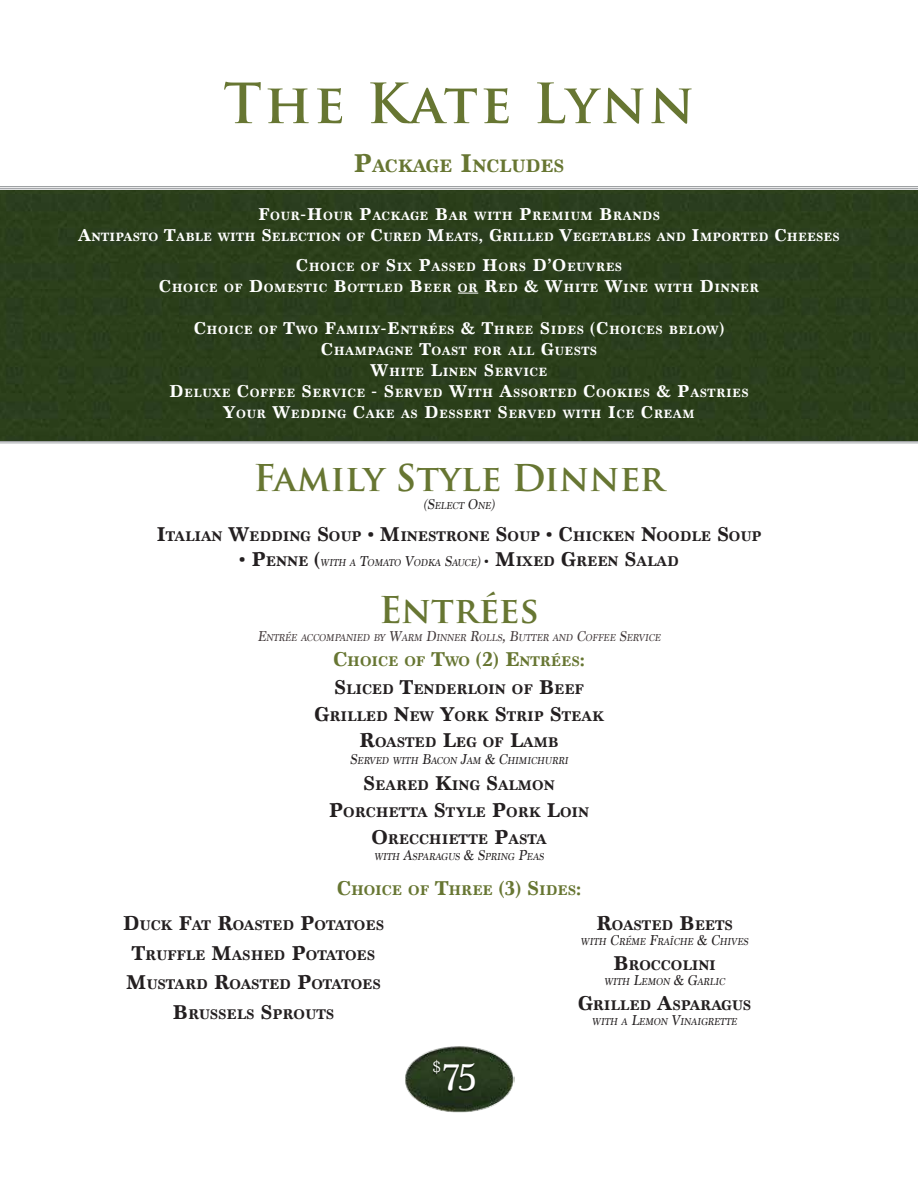
<style>
.page{position:relative;width:918px;height:1188px;background:#fff}
.page>*{position:absolute;margin:0;border:0;box-sizing:border-box;transform-origin:0 0}
.t1{font:700 54px "Trajan Pro";letter-spacing:.05em;color:#677632}
.t2{font:39px "Marion";color:#fff}
.t3{font:700 36px "Trajan Pro";color:#677632}
.t4{font:700 18.9px "Marion";color:#677632}
.t5{font:16.65px "Marion";color:#fff}
.t6{font:700 14.7px/26.7px "Marion";color:#231f20;text-align:center}
.t7{font:700 14.7px "Marion";color:#677632}
.t8{font:700 12.6px/21px "Marion";letter-spacing:.04em;color:#fff;text-align:center}
.t9{font:700 12.6px/21px "Marion";letter-spacing:.02em;color:#fff;text-align:center}
.t10{font:italic 10.5px "Marion";color:#231f20}
.t11{font:italic 10.5px "Marion";color:#433a3b}
.t12{font:italic 10.5px "Marion";color:#232020}
.s1{font-size:27px}
.s2{font-size:18px}
.s3{font-size:15px}
.s4{font-size:21px}
.s5{font-weight:700;font-style:normal;font-size:21px}
.s6{font-weight:700;font-style:normal;font-size:14.7px}
</style>
<div class="page">
<div style="left:0;top:189px;width:918px;height:252px;background:#2b3e1b"></div>
<svg style="left:0;top:187px;width:918px;height:2px;background:#c8c9cb"></svg>
<svg style="left:0;top:441px;width:918px;height:3px;background:#bec1c2"></svg>
<img style="left:405px;top:1046px;width:109px;height:67px">
<svg style="left:458px;top:293px;width:20px;height:1px"></svg>
<h1 class="t1" style="left:223px;top:70px;width:473px">The Kate Lynn</h1>
<p class="t4" style="left:354px;top:154px;width:212px"><span class="s1">P</span>ACKAGE <span class="s1">I</span>NCLUDES</p>
<p class="t9" style="left:78px;top:206px;width:763px"><span class="s2">F</span>OUR<span class="s2">-H</span>OUR <span class="s2">P</span>ACKAGE <span class="s2">B</span>AR WITH <span class="s2">P</span>REMIUM <span class="s2">B</span>RANDS<br><span class="s2">A</span>NTIPASTO <span class="s2">T</span>ABLE WITH <span class="s2">S</span>ELECTION OF <span class="s2">C</span>URED <span class="s2">M</span>EATS<span class="s2">, G</span>RILLED <span class="s2">V</span>EGETABLES AND <span class="s2">I</span>MPORTED <span class="s2">C</span>HEESES</p>
<p class="t8" style="left:159px;top:257px;width:602px"><span class="s2">C</span>HOICE OF <span class="s2">S</span>IX <span class="s2">P</span>ASSED <span class="s2">H</span>ORS <span class="s2">D’O</span>EUVRES<br><span class="s2">C</span>HOICE OF <span class="s2">D</span>OMESTIC <span class="s2">B</span>OTTLED <span class="s2">B</span>EER OR <span class="s2">R</span>ED <span class="s2">&amp; W</span>HITE <span class="s2">W</span>INE WITH <span class="s2">D</span>INNER</p>
<p class="t8" style="left:169px;top:320px;width:581px"><span class="s2">C</span>HOICE OF <span class="s2">T</span>WO <span class="s2">F</span>AMILY<span class="s2">-E</span>NTRÉES <span class="s2">&amp; T</span>HREE <span class="s2">S</span>IDES <span class="s2">(C</span>HOICES BELOW<span class="s2">)<br>C</span>HAMPAGNE <span class="s2">T</span>OAST FOR ALL <span class="s2">G</span>UESTS<br><span class="s2">W</span>HITE <span class="s2">L</span>INEN <span class="s2">S</span>ERVICE<br><span class="s2">D</span>ELUXE <span class="s2">C</span>OFFEE <span class="s2">S</span>ERVICE <span class="s2">- S</span>ERVED <span class="s2">W</span>ITH <span class="s2">A</span>SSORTED <span class="s2">C</span>OOKIES <span class="s2">&amp; P</span>ASTRIES <span class="s2">Y</span>OUR <span class="s2">W</span>EDDING <span class="s2">C</span>AKE AS <span class="s2">D</span>ESSERT <span class="s2">S</span>ERVED WITH <span class="s2">I</span>CE <span class="s2">C</span>REAM</p>
<h3 class="t3" style="left:254px;top:456px;width:412px">Family Style Dinner</h3>
<p class="t12" style="left:423px;top:499px;width:73px"><span class="s3">(S</span>ELECT <span class="s3">O</span>NE<span class="s3">)</span></p>
<p class="t6" style="left:156px;top:523px;width:607px"><span class="s4">I</span>TALIAN <span class="s4">W</span>EDDING <span class="s4">S</span>OUP <span class="s4">• M</span>INESTRONE <span class="s4">S</span>OUP <span class="s4">• C</span>HICKEN <span class="s4">N</span>OODLE <span class="s4">S</span>OUP</p>
<p class="t10" style="left:239px;top:556px;width:441px"><span class="s5">• P</span><span class="s6">ENNE</span> <span class="s5">(</span>WITH A <span class="s3">T</span>OMATO <span class="s3">V</span>ODKA <span class="s3">S</span>AUCE<span class="s3">) •</span> <span class="s5">M</span><span class="s6">IXED</span> <span class="s5">G</span><span class="s6">REEN</span> <span class="s5">S</span><span class="s6">ALAD</span></p>
<h3 class="t3" style="left:379px;top:587px;width:161px">Entrées</h3>
<p class="t11" style="left:257px;top:631px;width:405px"><span class="s3">E</span>NTRÉE ACCOMPANIED BY <span class="s3">W</span>ARM <span class="s3">D</span>INNER <span class="s3">R</span>OLLS<span class="s3">, B</span>UTTER AND <span class="s3">C</span>OFFEE <span class="s3">S</span>ERVICE</p>
<p class="t7" style="left:333px;top:652px;width:253px"><span class="s4">C</span>HOICE OF <span class="s4">T</span>WO <span class="s4">(2) E</span>NTRÉES<span class="s4">:</span></p>
<p class="t6" style="left:314px;top:676px;width:291px"><span class="s4">S</span>LICED <span class="s4">T</span>ENDERLOIN OF <span class="s4">B</span>EEF<br><span class="s4">G</span>RILLED <span class="s4">N</span>EW <span class="s4">Y</span>ORK <span class="s4">S</span>TRIP <span class="s4">S</span>TEAK<br><span class="s4">R</span>OASTED <span class="s4">L</span>EG OF <span class="s4">L</span>AMB</p>
<p class="t10" style="left:350px;top:753px;width:220px"><span class="s3">S</span>ERVED WITH <span class="s3">B</span>ACON <span class="s3">J</span>AM <span class="s3">&amp; C</span>HIMICHURRI</p>
<p class="t6" style="left:329px;top:772px;width:262px"><span class="s4">S</span>EARED <span class="s4">K</span>ING <span class="s4">S</span>ALMON<br><span class="s4">P</span>ORCHETTA <span class="s4">S</span>TYLE <span class="s4">P</span>ORK <span class="s4">L</span>OIN<br><span class="s4">O</span>RECCHIETTE <span class="s4">P</span>ASTA</p>
<p class="t10" style="left:374px;top:850px;width:171px">WITH <span class="s3">A</span>SPARAGUS <span class="s3">&amp; S</span>PRING <span class="s3">P</span>EAS</p>
<p class="t7" style="left:337px;top:881px;width:246px"><span class="s4">C</span>HOICE OF <span class="s4">T</span>HREE <span class="s4">(3) S</span>IDES<span class="s4">:</span></p>
<p class="t6" style="left:123px;top:911px;width:263px;line-height:29.7px"><span class="s4">D</span>UCK <span class="s4">F</span>AT <span class="s4">R</span>OASTED <span class="s4">P</span>OTATOES<br><span class="s4">T</span>RUFFLE <span class="s4">M</span>ASHED <span class="s4">P</span>OTATOES<br><span class="s4">M</span>USTARD <span class="s4">R</span>OASTED <span class="s4">P</span>OTATOES<br><span class="s4">B</span>RUSSELS <span class="s4">S</span>PROUTS</p>
<p class="t6" style="left:596px;top:912px;width:138px"><span class="s4">R</span>OASTED <span class="s4">B</span>EETS</p>
<p class="t10" style="left:581px;top:935px;width:169px">WITH <span class="s3">C</span>RÉME <span class="s3">F</span>RAÎCHE <span class="s3">&amp; C</span>HIVES</p>
<p class="t6" style="left:613px;top:952px;width:104px"><span class="s4">B</span>ROCCOLINI</p>
<p class="t10" style="left:604px;top:975px;width:122px">WITH <span class="s3">L</span>EMON <span class="s3">&amp; G</span>ARLIC</p>
<p class="t6" style="left:578px;top:992px;width:175px"><span class="s4">G</span>RILLED <span class="s4">A</span>SPARAGUS</p>
<p class="t10" style="left:592px;top:1015px;width:147px">WITH A <span class="s3">L</span>EMON <span class="s3">V</span>INAIGRETTE</p>
<p class="t5" style="left:433px;top:1057px;width:9px">$</p>
<h2 class="t2" style="left:443px;top:1055px;width:35px">75</h2>
</div>
